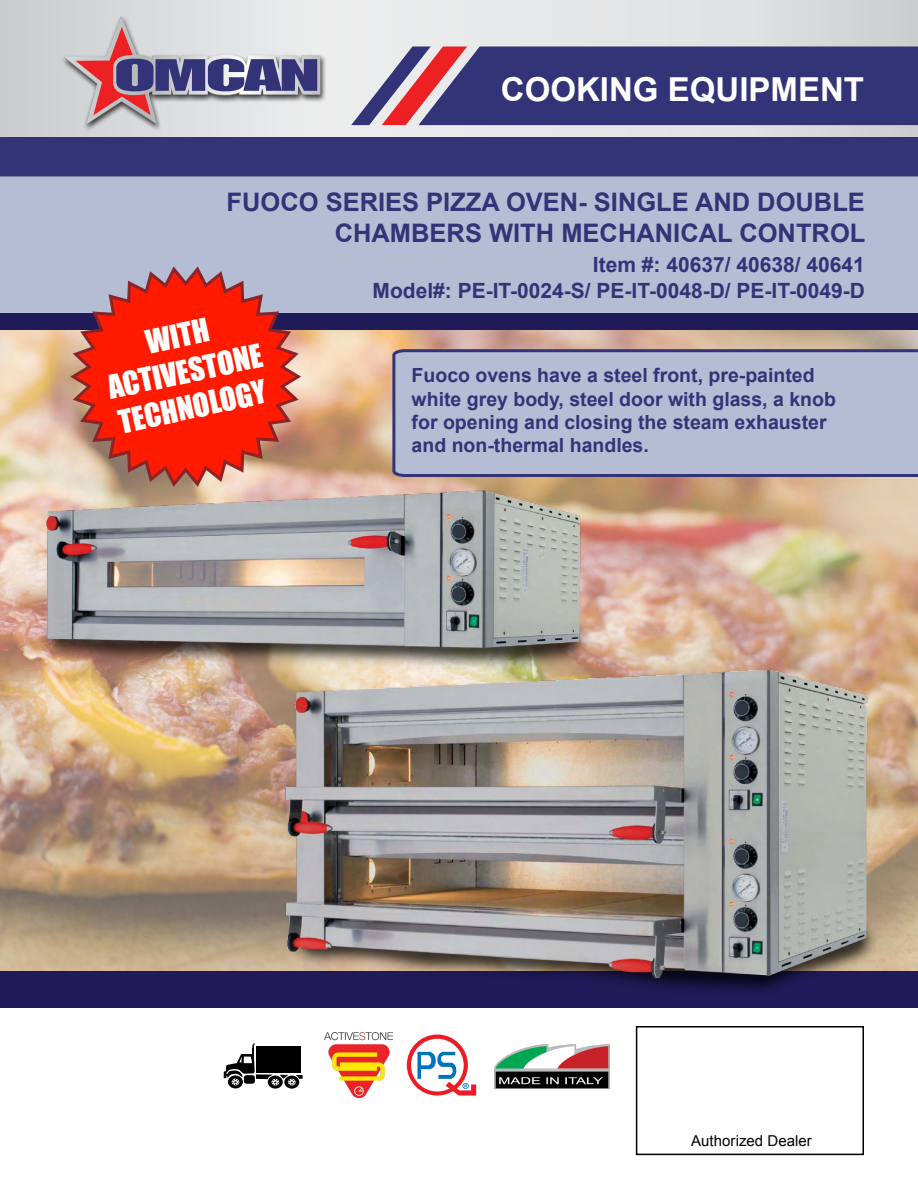
<style>
.page{position:relative;width:918px;height:1188px;background:#fff}
.page>*{position:absolute;margin:0;border:0;box-sizing:border-box;transform-origin:0 0}
.t1{font:700 33px "Arial";color:#fff}
.t2{font:30px/36px "Impact";color:#fff;text-align:center}
.t3{font:700 25.5px/30.6px "Arial";color:#337;text-align:right}
.t4{font:700 21px/25.2px "Arial";color:#337;text-align:right}
.t5{font:700 19.5px/23.4px "Arial";color:#337}
.t6{font:15px "Arial";letter-spacing:.005em;color:#000}
</style>
<div class="page">
<svg style="left:0;top:0;width:918px;height:137px;background:#dddee0"></svg>
<div style="left:0;top:137px;width:918px;height:39px;background:#337"></div>
<svg style="left:351px;top:46px;width:567px;height:79px;background:#4d457f"></svg>
<div style="left:60px;top:14px;width:267px;height:118px;background:#000;opacity:.75"></div>
<svg style="left:64px;top:16px;width:256px;height:109px;background:#b7acb9"></svg>
<img style="left:0;top:329px;width:918px;height:642px">
<div style="left:0;top:176px;width:918px;height:137px;background:#b5bdd5"></div>
<div style="left:0;top:313px;width:918px;height:16px;background:#201a58"></div>
<img style="left:494px;top:1045px;width:116px;height:43px">
<svg style="left:407px;top:1035px;width:69px;height:61px"></svg>
<div style="left:0;top:971px;width:918px;height:37px;background:#201a58"></div>
<svg style="left:391px;top:348px;width:527px;height:130px;background:#afb6cf"></svg>
<img style="left:41px;top:452px;width:548px;height:236px">
<img style="left:270px;top:661px;width:606px;height:329px">
<svg style="left:228px;top:1075px;width:15px;height:13px"></svg>
<svg style="left:268px;top:1076px;width:15px;height:13px"></svg>
<svg style="left:284px;top:1076px;width:15px;height:13px"></svg>
<svg style="left:224px;top:1043px;width:79px;height:42px"></svg>
<img style="left:324px;top:1032px;width:68px;height:66px">
<svg style="left:67px;top:264px;width:237px;height:224px;background:#df4c3d"></svg>
<div style="left:636px;top:1026px;width:228px;height:129px;border:2px solid #000"></div>
<h1 class="t1" style="left:501px;top:68px;width:365px">COOKING EQUIPMENT</h1>
<h3 class="t3" style="left:227px;top:188px;width:640px">FUOCO SERIES PIZZA OVEN- SINGLE AND DOUBLE<br>CHAMBERS WITH MECHANICAL CONTROL</h3>
<p class="t4" style="left:373px;top:253px;width:494px">Item #: 40637/ 40638/ 40641<br>Model#: PE-IT-0024-S/ PE-IT-0048-D/ PE-IT-0049-D</p>
<h2 class="t2" style="left:97px;top:334px;width:158px;rotate:-12deg">WITH<br>ACTIVESTONE<br>TECHNOLOGY</h2>
<p class="t5" style="left:412px;top:364px;width:426px">Fuoco ovens have a steel front, pre-painted white grey body, steel door with glass, a knob for opening and closing the steam exhauster and non-thermal handles.</p>
<p class="t6" style="left:691px;top:1131px;width:122px">Authorized Dealer</p>
</div>
